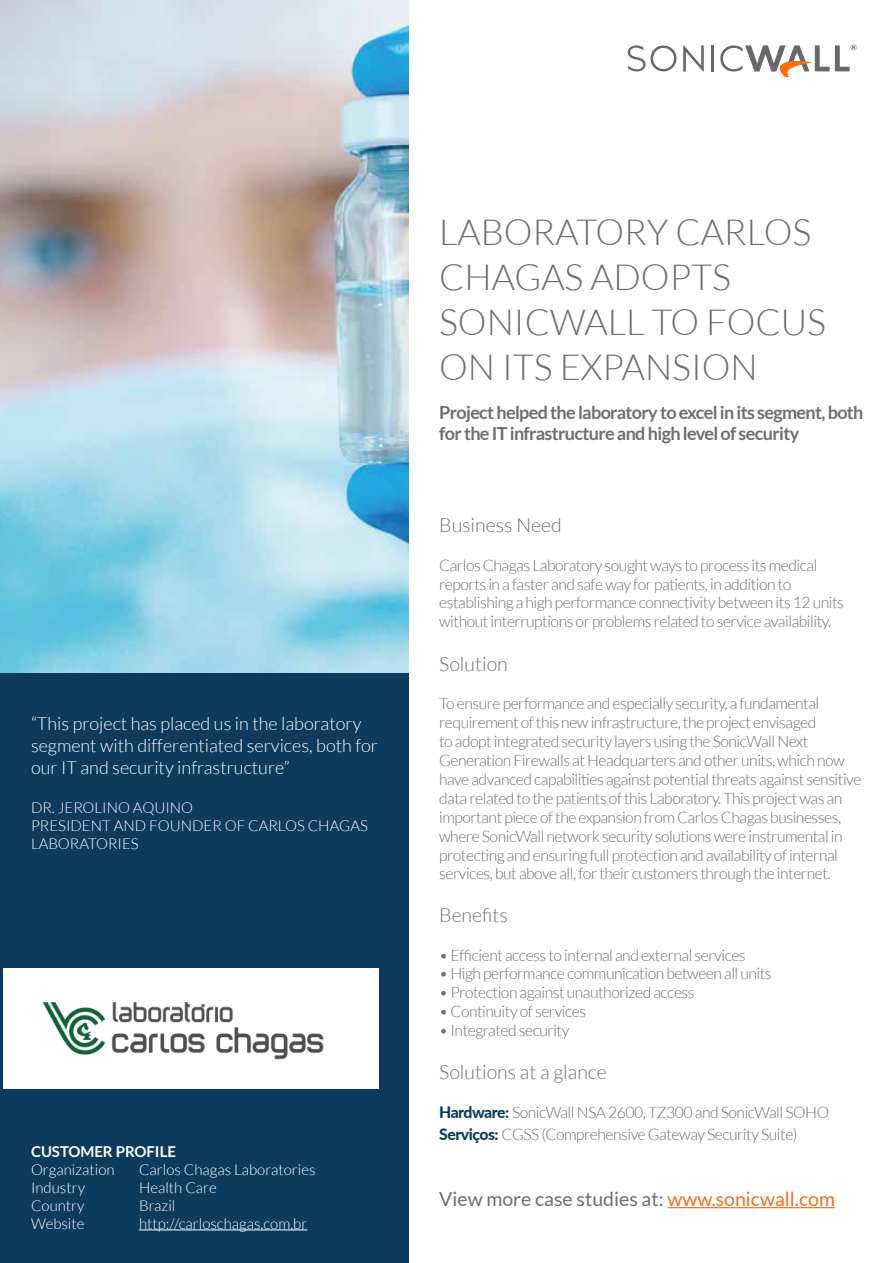
<style>
.page{position:relative;width:894px;height:1263px;background:#fff}
.page>*{position:absolute;margin:0;border:0;box-sizing:border-box;transform-origin:0 0}
.t1{font:300 36px/45px "Lato";color:#6d6e71}
.t2{font:300 19.5px "Lato";color:#6d6e71}
.t3{font:19.5px "Lato";color:#6d6e71}
.t4{font:300 18px/21.6px "Lato";color:#fff}
.t5{font:700 18px/21.6px "Lato";letter-spacing:-.035em;color:#6d6e71}
.t6{font:300 15.75px/18.9px "Lato";letter-spacing:-.03em;color:#6d6e71}
.t7{font:300 15px/18px "Lato";color:#fff}
.t8{font:700 15px "Lato";color:#fff}
.s1{font-weight:800;color:#0c3b5d}
.s2{color:#f36e21}
</style>
<div class="page">
<div style="left:1px;top:0;width:408px;height:1263px;background:#0c3b5d"></div>
<div style="left:3px;top:968px;width:375px;height:121px;background:#fff"></div>
<svg style="left:683px;top:45px;width:20px;height:27px"></svg>
<hr style="left:710px;top:45px;width:3px;height:27px;background:#68686b">
<svg style="left:627px;top:45px;width:49px;height:26px"></svg>
<svg style="left:720px;top:44px;width:136px;height:33px"></svg>
<hr style="left:139px;top:1229px;width:168px;height:1px;background:#fff">
<hr style="left:667px;top:1207px;width:167px;height:1px;background:#f36e21">
<img style="left:42px;top:1002px;width:282px;height:58px">
<img style="left:0;top:0;width:409px;height:673px">
<p class="t4" style="left:31px;top:713px;width:348px">“This project has placed us in the laboratory segment with differentiated services, both for our IT and security infrastructure”</p>
<p class="t7" style="left:31px;top:799px;width:338px">DR. JEROLINO AQUINO<br>PRESIDENT AND FOUNDER OF CARLOS CHAGAS<br>LABORATORIES</p>
<p class="t8" style="left:31px;top:1142px;width:146px">CUSTOMER PROFILE</p>
<p class="t7" style="left:31px;top:1160px;width:85px">Organization</p>
<p class="t7" style="left:139px;top:1160px;width:178px">Carlos Chagas Laboratories</p>
<p class="t7" style="left:31px;top:1178px;width:55px">Industry</p>
<p class="t7" style="left:139px;top:1178px;width:79px">Health Care</p>
<p class="t7" style="left:31px;top:1196px;width:55px">Country</p>
<p class="t7" style="left:139px;top:1196px;width:38px">Brazil</p>
<p class="t7" style="left:31px;top:1214px;width:55px">Website</p>
<p class="t7" style="left:139px;top:1214px;width:170px">http://carloschagas.com.br</p>
<h1 class="t1" style="left:439px;top:210px;width:388px">LABORATORY CARLOS<br>CHAGAS ADOPTS<br>SONICWALL TO FOCUS<br>ON ITS EXPANSION</h1>
<p class="t5" style="left:439px;top:401px;width:425px">Project helped the laboratory to excel in its segment, both for the IT infrastructure and high level of security</p>
<p class="t2" style="left:439px;top:514px;width:124px">Business Need</p>
<p class="t6" style="left:439px;top:555px;width:406px">Carlos Chagas Laboratory sought ways to process its medical reports in a faster and safe way for patients, in addition to establishing a high performance connectivity between its 12 units without interruptions or problems related to service availability.</p>
<p class="t2" style="left:439px;top:653px;width:70px">Solution</p>
<p class="t6" style="left:439px;top:694px;width:423px">To ensure performance and especially security, a fundamental requirement of this new infrastructure, the project envisaged<br>to adopt integrated security layers using the SonicWall Next Generation Firewalls at Headquarters and other units, which now have advanced capabilities against potential threats against sensitive data related to the patients of this Laboratory. This project was an important piece of the expansion from Carlos Chagas businesses, where SonicWall network security solutions were instrumental in protecting and ensuring full protection and availability of internal services, but above all, for their customers through the internet.</p>
<p class="t2" style="left:439px;top:904px;width:70px">Benefits</p>
<p class="t6" style="left:439px;top:945px;width:308px">• Efficient access to internal and external services</p>
<p class="t6" style="left:439px;top:964px;width:334px">• High performance communication between all units</p>
<p class="t6" style="left:439px;top:983px;width:257px">• Protection against unauthorized access</p>
<p class="t6" style="left:439px;top:1002px;width:148px">• Continuity of services</p>
<p class="t6" style="left:439px;top:1021px;width:132px">• Integrated security</p>
<p class="t2" style="left:439px;top:1062px;width:169px">Solutions at a glance</p>
<p class="t6" style="left:439px;top:1101px;width:391px;line-height:21.6px"><span class="s1">Hardware:</span> SonicWall NSA 2600, TZ300 and SonicWall SOHO<br><span class="s1">Serviços:</span> CGSS (Comprehensive Gateway Security Suite)</p>
<p class="t3" style="left:439px;top:1188px;width:397px">View more case studies at: <span class="s2">www.sonicwall.com</span></p>
</div>
